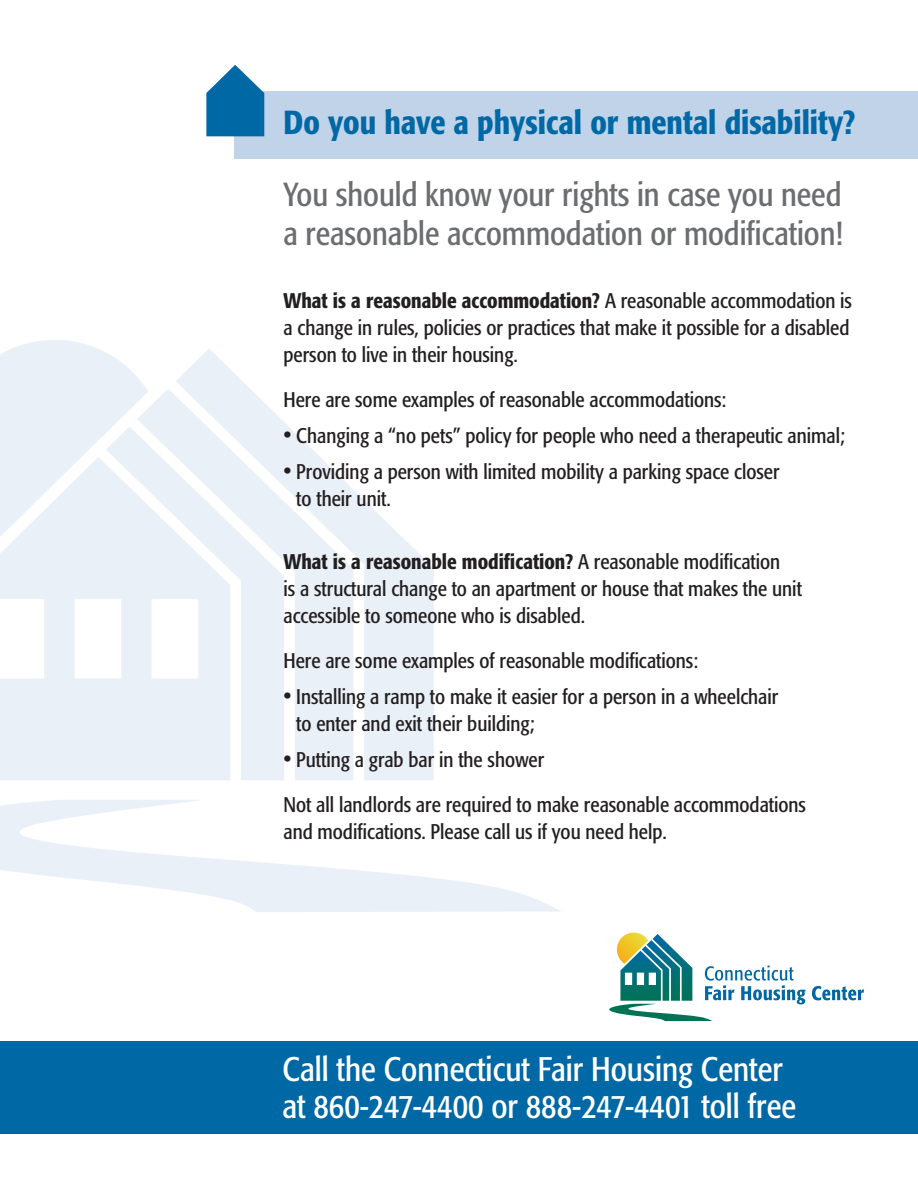
<style>
.page{position:relative;width:918px;height:1188px;background:#fff}
.page>*{position:absolute;margin:0;border:0;box-sizing:border-box;transform-origin:0 0}
.t1{font:condensed 33.75px/37.5px "Formata";color:#fff}
.Subhead_after_Questi{font:condensed 33px/39px "Formata";color:#6c6d70}
.t2{font:500 condensed 33px "Formata";color:#0068a5}
.Text{font:condensed 21px/27px "Formata";color:#231f20}
.Bulleted_Text{font:condensed 21px/27px "Formata";color:#231f20}
.s1{font-weight:500}
.s2{font-size:24px}
</style>
<div class="page">
<div style="left:0;top:1042px;width:918px;height:92px;background:#0068a5"></div>
<svg style="left:609px;top:933px;width:196px;height:88px"></svg>
<svg style="left:812px;top:986px;width:52px;height:14px"></svg>
<div style="left:234px;top:91px;width:684px;height:67px;background:#c0d3e9"></div>
<svg style="left:206px;top:65px;width:58px;height:71px"></svg>
<p class="t2" style="left:284px;top:102px;width:574px">Do you have a physical or mental disability?</p>
<p class="Subhead_after_Questi" style="left:284px;top:175px;width:561px">You should know your rights in case you need a reasonable accommodation or modification!</p>
<p class="Text" style="left:284px;top:287px;width:570px;text-align:justify"><span class="s1">What is a reasonable accommodation?</span> A reasonable accommodation is a change in rules, policies or practices that make it possible for a disabled person to live in their housing.</p>
<p class="Bulleted_Text" style="left:284px;top:386px;width:444px">Here are some examples of reasonable accommodations:</p>
<p class="Bulleted_Text" style="left:284px;top:422px;width:563px"><span class="s2">•</span> Changing a “no pets” policy for people who need a therapeutic animal;</p>
<p class="Text" style="left:296px;top:458px;width:485px;text-indent:-13px"><span class="s2">•</span> Providing a person with limited mobility a parking space closer to their unit.</p>
<p class="Text" style="left:284px;top:548px;width:520px"><span class="s1">What is a reasonable modification?</span> A reasonable modification<br>is a structural change to an apartment or house that makes the unit accessible to someone who is disabled.</p>
<p class="Bulleted_Text" style="left:284px;top:647px;width:416px">Here are some examples of reasonable modifications:</p>
<p class="Bulleted_Text" style="left:296px;top:683px;width:484px;text-indent:-13px"><span class="s2">•</span> Installing a ramp to make it easier for a person in a wheelchair to enter and exit their building;</p>
<p class="Text" style="left:284px;top:746px;width:262px"><span class="s2">•</span> Putting a grab bar in the shower</p>
<p class="Text" style="left:284px;top:791px;width:524px">Not all landlords are required to make reasonable accommodations and modifications. Please call us if you need help.</p>
<h1 class="t1" style="left:283px;top:1050px;width:515px">Call the Connecticut Fair Housing Center at 860-247-4400 or 888-247-4401 toll free</h1>
</div>
